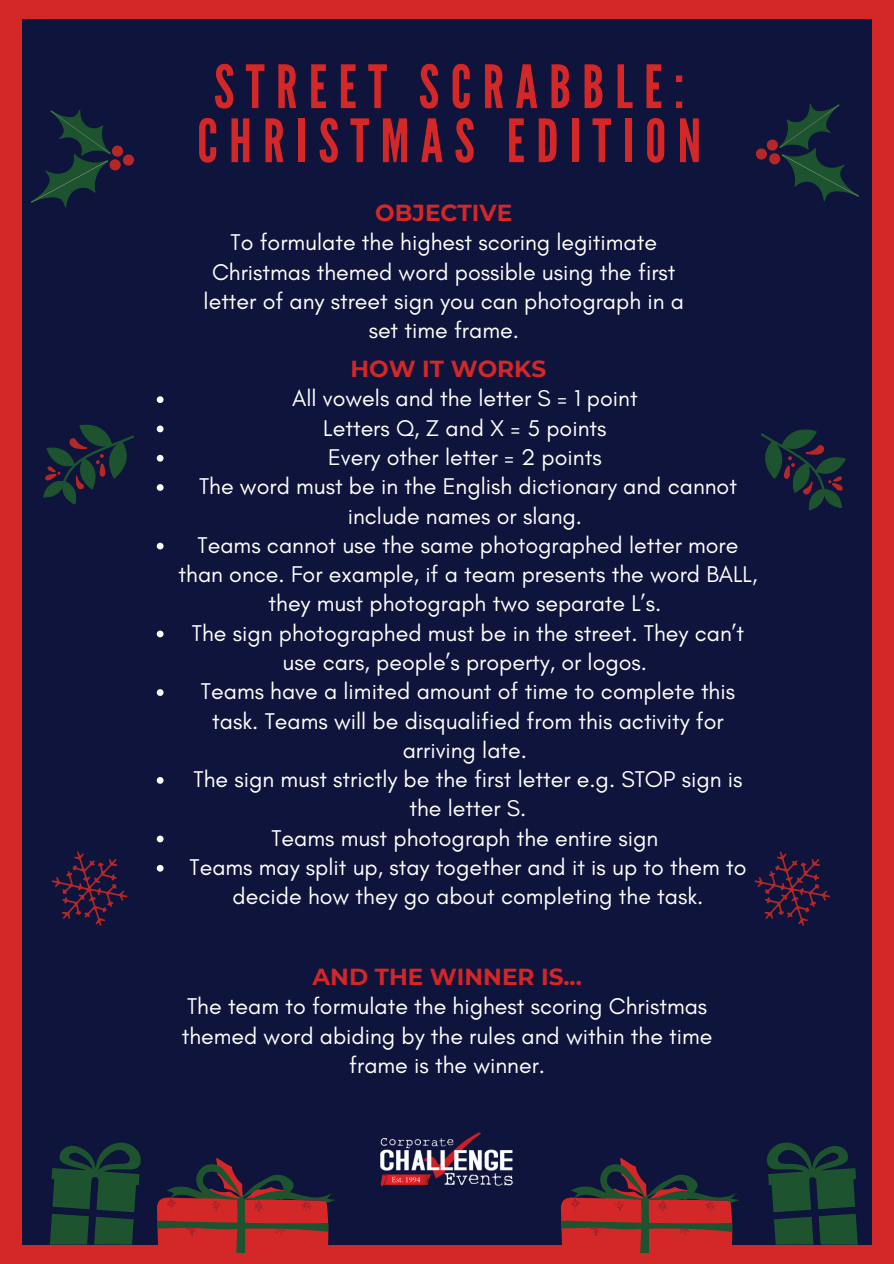
<style>
.page{position:relative;width:894px;height:1264px;background:#fff}
.page>*{position:absolute;margin:0;border:0;box-sizing:border-box;transform-origin:0 0}
.t1{font:59.55px/54px "League Gothic";letter-spacing:.19em;color:#d32728}
.t2{font:23.25px/29.2px "Glacial Indifference";color:#fff;text-align:center}
.t3{font:700 23.25px "Montserrat";color:#d32728}
.t4{font:700 23.25px "Montserrat";color:#d32628}
</style>
<div class="page">
<div style="left:0;top:0;width:893px;height:1263px;background:#d32728"></div>
<div style="left:22px;top:20px;width:849px;height:1224px;background:#0e143b"></div>
<svg style="left:31px;top:110px;width:103px;height:98px"></svg>
<svg style="left:755px;top:104px;width:104px;height:98px"></svg>
<svg style="left:754px;top:851px;width:75px;height:74px"></svg>
<svg style="left:50px;top:1142px;width:91px;height:102px"></svg>
<svg style="left:767px;top:1142px;width:90px;height:102px"></svg>
<svg style="left:43px;top:424px;width:91px;height:81px"></svg>
<svg style="left:761px;top:429px;width:85px;height:82px"></svg>
<svg style="left:157px;top:1157px;width:179px;height:97px"></svg>
<svg style="left:560px;top:1157px;width:179px;height:97px"></svg>
<img style="left:380px;top:1132px;width:133px;height:55px">
<svg style="left:52px;top:851px;width:75px;height:74px"></svg>
<svg style="left:157px;top:396px;width:6px;height:7px"></svg>
<svg style="left:157px;top:425px;width:6px;height:7px"></svg>
<svg style="left:157px;top:455px;width:6px;height:6px"></svg>
<svg style="left:157px;top:484px;width:6px;height:7px"></svg>
<svg style="left:157px;top:542px;width:6px;height:7px"></svg>
<svg style="left:157px;top:630px;width:6px;height:7px"></svg>
<svg style="left:157px;top:689px;width:6px;height:7px"></svg>
<svg style="left:157px;top:777px;width:6px;height:6px"></svg>
<svg style="left:157px;top:835px;width:6px;height:7px"></svg>
<svg style="left:157px;top:864px;width:6px;height:7px"></svg>
<p class="t1" style="left:197px;top:61px;width:505px">STREET SCRABBLE:<br>CHRISTMAS EDITION</p>
<p class="t3" style="left:375px;top:198px;width:139px">OBJECTIVE</p>
<p class="t2" style="left:203px;top:227px;width:482px">To formulate the highest scoring legitimate Christmas themed word possible using the first letter of any street sign you can photograph in a set time frame.</p>
<p class="t3" style="left:350px;top:354px;width:197px">HOW IT WORKS</p>
<p class="t2" style="left:292px;top:383px;width:347px">All vowels and the letter S = 1 point</p>
<p class="t2" style="left:323px;top:413px;width:284px">Letters Q, Z and X = 5 points</p>
<p class="t2" style="left:328px;top:442px;width:275px">Every other letter = 2 points</p>
<p class="t2" style="left:199px;top:471px;width:539px">The word must be in the English dictionary and cannot include names or slang.</p>
<p class="t2" style="left:178px;top:530px;width:580px">Teams cannot use the same photographed letter more than once. For example, if a team presents the word BALL, they must photograph two separate L’s.</p>
<p class="t2" style="left:192px;top:618px;width:553px">The sign photographed must be in the street. They can’t use cars, people’s property, or logos.</p>
<p class="t2" style="left:201px;top:676px;width:535px">Teams have a limited amount of time to complete this task. Teams will be disqualified from this activity for arriving late.</p>
<p class="t2" style="left:193px;top:764px;width:550px">The sign must strictly be the first letter e.g. STOP sign is the letter S.</p>
<p class="t2" style="left:271px;top:823px;width:388px">Teams must photograph the entire sign</p>
<p class="t2" style="left:189px;top:852px;width:558px">Teams may split up, stay together and it is up to them to decide how they go about completing the task.</p>
<p class="t4" style="left:312px;top:962px;width:271px">AND THE WINNER IS...</p>
<p class="t2" style="left:182px;top:991px;width:532px">The team to formulate the highest scoring Christmas themed word abiding by the rules and within the time frame is the winner.</p>
</div>
